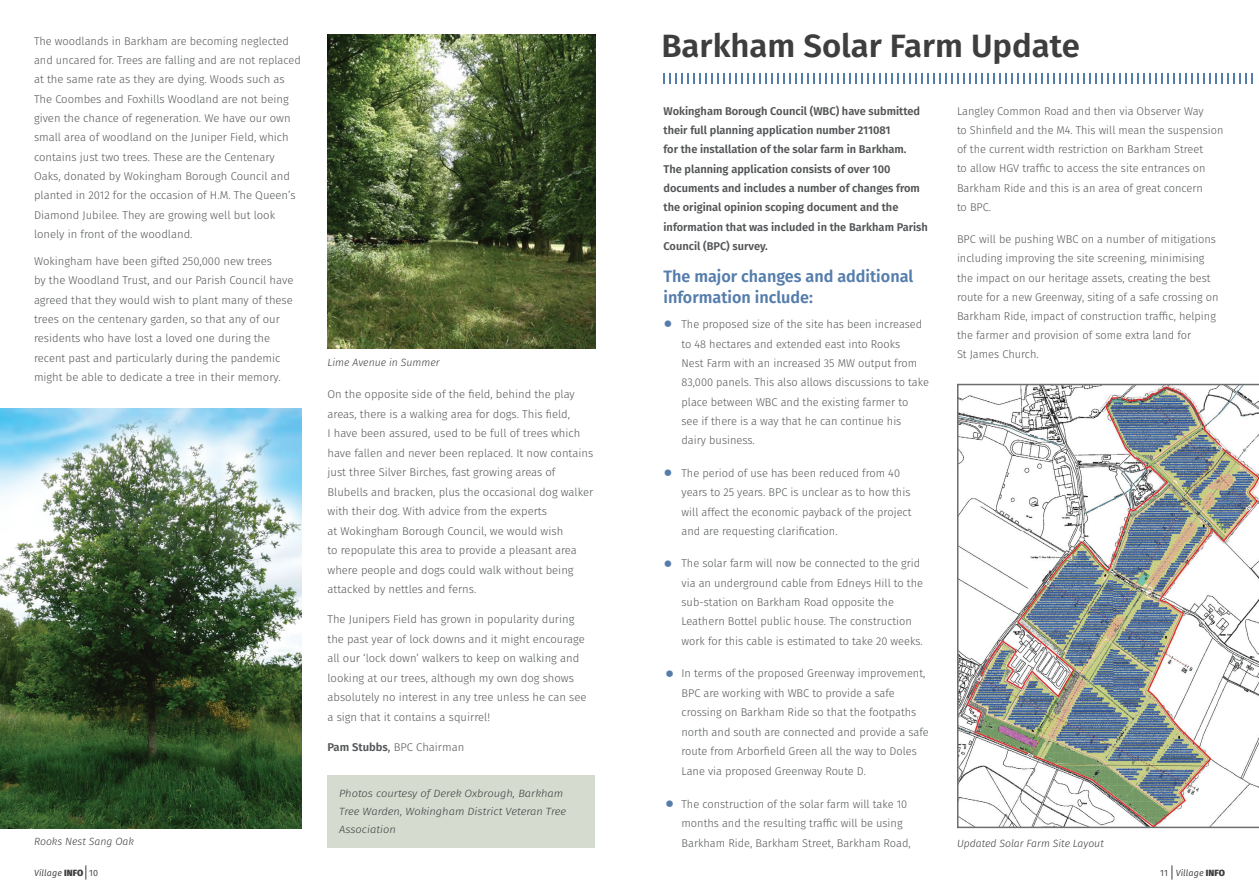
<style>
.page{position:relative;width:1259px;height:893px;background:#fff}
.page>*{position:absolute;margin:0;border:0;box-sizing:border-box;transform-origin:0 0}
.t1{font:300 44.25px "Fira Sans";color:#557dac}
.t2{font:600 32.25px "Fira Sans";color:#3e3e3f}
.t3{font:600 16.5px/21px "Fira Sans";color:#557dac}
.t4{font:300 11.25px/19.4px "Fira Sans";color:#545557}
.t5{font:600 11.25px/19.4px "Fira Sans";color:#545557}
.t6{font:italic 300 10.5px/18px "Fira Sans";color:#3e3e3f;scale:1.06 1}
.t7{font:italic 300 10.5px "Fira Sans";color:#3e3e3f}
.t8{font:italic 9px "Fira Sans";letter-spacing:.01em;color:#3e3e3f}
.s1{font-weight:600}
.s2{font-weight:400}
.s3{font-size:44.25px;color:#557dac}
.s4{font-weight:800;font-style:normal}
.s5{font-style:normal}
</style>
<div class="page">
<svg style="left:85px;top:865px;width:1px;height:15px"></svg>
<svg style="left:1171px;top:865px;width:1px;height:15px"></svg>
<img style="left:0;top:408px;width:302px;height:420px">
<img style="left:327px;top:34px;width:268px;height:315px">
<div style="left:327px;top:775px;width:268px;height:72px;background:#d5dbcf"></div>
<svg style="left:663px;top:73px;width:589px;height:11px"></svg>
<img style="left:957px;top:384px;width:302px;height:444px">
<p class="t4" style="left:34px;top:31px;width:268px">The woodlands in Barkham are becoming neglected and uncared for. Trees are falling and are not replaced at the same rate as they are dying. Woods such as The Coombes and Foxhills Woodland are not being given the chance of regeneration. We have our own small area of woodland on the Juniper Field, which contains just two trees. These are the Centenary Oaks, donated by Wokingham Borough Council and planted in 2012 for the occasion of H.M. The Queen’s Diamond Jubilee. They are growing well but look lonely in front of the woodland.</p>
<p class="t4" style="left:34px;top:251px;width:261px">Wokingham have been gifted 250,000 new trees<br>by the Woodland Trust, and our Parish Council have agreed that they would wish to plant many of these trees on the centenary garden, so that any of our residents who have lost a loved one during the recent past and particularly during the pandemic might be able to dedicate a tree in their memory.</p>
<p class="t7" style="left:34px;top:834px;width:101px">Rooks Nest Sang Oak</p>
<p class="t7" style="left:327px;top:355px;width:114px">Lime Avenue in Summer</p>
<p class="t4" style="left:327px;top:385px;width:267px">On the opposite side of the field, behind the play areas, there is a walking area for dogs. This field,<br>I have been assured, used to be full of trees which have fallen and never been replaced. It now contains just three Silver Birches, fast growing areas of Blubells and bracken, plus the occasional dog walker with their dog. With advice from the experts<br>at Wokingham Borough Council, we would wish<br>to repopulate this area to provide a pleasant area where people and dogs could walk without being attacked by nettles and ferns.</p>
<p class="t4" style="left:327px;top:610px;width:260px">The Junipers Field has grown in popularity during the past year of lock downs and it might encourage all our ‘lock down’ walkers to keep on walking and looking at our trees, although my own dog shows absolutely no interest in any tree unless he can see a sign that it contains a squirrel!</p>
<p class="t4" style="left:327px;top:737px;width:138px"><span class="s1">Pam Stubbs</span><span class="s2">,</span> BPC Chairman</p>
<p class="t6" style="left:339px;top:784px;width:216px">Photos courtesy of Derek Oxbrough, Barkham<br>Tree Warden, Wokingham District Veteran Tree<br>Association</p>
<h2 class="t2" style="left:661px;top:19px;width:420px">Barkham Solar Farm Update</h2>
<p class="t5" style="left:663px;top:100px;width:266px">Wokingham Borough Council (WBC) have submitted their full planning application number 211081<br>for the installation of the solar farm in Barkham.<br>The planning application consists of over 100 documents and includes a number of changes from the original opinion scoping document and the information that was included in the Barkham Parish Council (BPC) survey.</p>
<h3 class="t3" style="left:663px;top:265px;width:251px">The major changes and additional information include:</h3>
<h1 class="t1" style="left:662px;top:293px;width:14px">•</h1>
<p class="t4" style="left:681px;top:314px;width:249px">The proposed size of the site has been increased to 48 hectares and extended east into Rooks<br>Nest Farm with an increased 35 MW output from 83,000 panels. This also allows discussions to take place between WBC and the existing farmer to<br>see if there is a way that he can continue his<br>dairy business.</p>
<p class="t4" style="left:681px;top:463px;width:231px;text-indent:-20px"><span class="s3">•</span> The period of use has been reduced from 40 years to 25 years. BPC is unclear as to how this will affect the economic payback of the project and are requesting clarification.</p>
<p class="t4" style="left:681px;top:554px;width:243px;text-indent:-20px"><span class="s3">•</span> The solar farm will now be connected to the grid via an underground cable from Edneys Hill to the sub-station on Barkham Road opposite the Leathern Bottel public house. The construction work for this cable is estimated to take 20 weeks.</p>
<p class="t4" style="left:681px;top:664px;width:249px;text-indent:-18px"><span class="s3">•</span> In terms of the proposed Greenway improvement, BPC are working with WBC to provide a safe crossing on Barkham Ride so that the footpaths north and south are connected and provide a safe route from Arborfield Green all the way to Doles Lane via proposed Greenway Route D.</p>
<p class="t4" style="left:681px;top:794px;width:231px;text-indent:-18px"><span class="s3">•</span> The construction of the solar farm will take 10 months and the resulting traffic will be using<br>Barkham Ride, Barkham Street, Barkham Road,</p>
<p class="t4" style="left:957px;top:101px;width:268px">Langley Common Road and then via Observer Way<br>to Shinfield and the M4. This will mean the suspension of the current width restriction on Barkham Street<br>to allow HGV traffic to access the site entrances on Barkham Ride and this is an area of great concern<br>to BPC.</p>
<p class="t4" style="left:957px;top:230px;width:263px">BPC will be pushing WBC on a number of mitigations including improving the site screening, minimising the impact on our heritage assets, creating the best route for a new Greenway, siting of a safe crossing on Barkham Ride, impact of construction traffic, helping the farmer and provision of some extra land for<br>St James Church.</p>
<p class="t7" style="left:957px;top:836px;width:148px">Updated Solar Farm Site Layout</p>
<p class="t8" style="left:34px;top:866px;width:66px">Village <span class="s4">INFO</span> <span class="s5">10</span></p>
<p class="t8" style="left:1160px;top:866px;width:66px"><span class="s5">11</span> Village <span class="s4">INFO</span></p>
</div>
